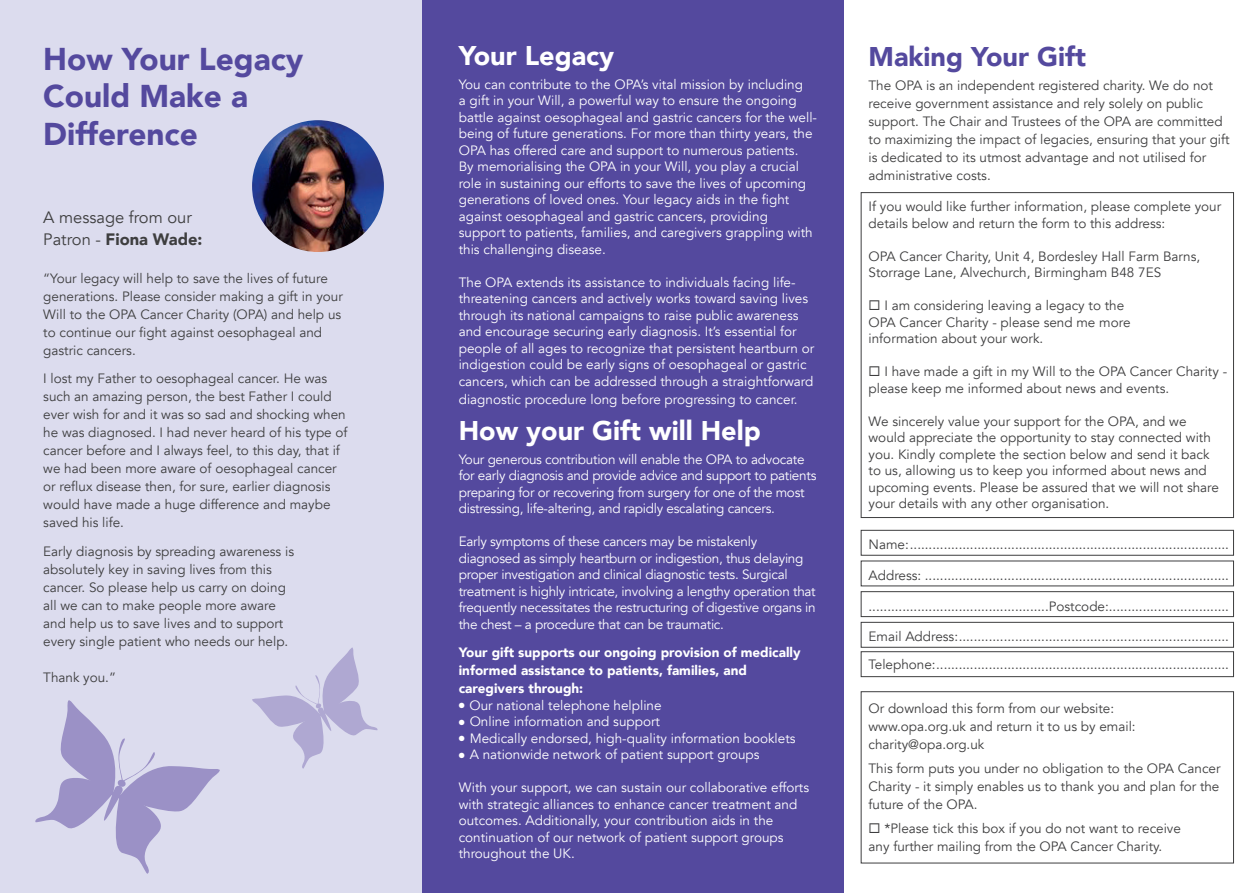
<style>
.page{position:relative;width:1255px;height:893px;background:#fff}
.page>*{position:absolute;margin:0;border:0;box-sizing:border-box;transform-origin:0 0}
.t1{font:900 31.5px/37.5px "Avenir";color:#54499e}
.t2{font:900 27px "Avenir";color:#fff}
.t3{font:900 27px "Avenir";color:#54499e}
.t4{font:16.5px/22.5px "Avenir";color:#3e3e3f}
.t5{font:13.5px/18px "Avenir";color:#3e3e3f}
.t6{font:13.5px/16.5px "Avenir";color:#fff}
.t7{font:13.5px/16.5px "Avenir";letter-spacing:-.02em;color:#fff}
.t8{font:900 13.5px/18px "Avenir";color:#fff}
.s1{font-weight:900}
</style>
<div class="page">
<div style="left:0;top:0;width:427px;height:893px;background:#dcdcee"></div>
<img style="left:252px;top:120px;width:132px;height:132px;border-radius:66px">
<div style="left:422px;top:0;width:421px;height:893px;background:#54499e"></div>
<div style="left:861px;top:192px;width:372px;height:326px;border:1px solid #3e3e3f"></div>
<div style="left:861px;top:530px;width:372px;height:25px;border:1px solid #3e3e3f"></div>
<div style="left:861px;top:591px;width:372px;height:26px;border:1px solid #3e3e3f"></div>
<div style="left:861px;top:622px;width:372px;height:25px;border:1px solid #3e3e3f"></div>
<div style="left:861px;top:651px;width:372px;height:26px;border:1px solid #3e3e3f"></div>
<div style="left:861px;top:691px;width:372px;height:172px;border:1px solid #3e3e3f"></div>
<svg style="left:252px;top:647px;width:126px;height:122px"></svg>
<svg style="left:35px;top:700px;width:185px;height:174px"></svg>
<h1 class="t1" style="left:43px;top:39px;width:262px">How Your Legacy<br>Could Make a<br>Difference</h1>
<p class="t4" style="left:43px;top:206px;width:161px">A message from our<br>Patron - <span class="s1">Fiona Wade:</span></p>
<p class="t5" style="left:43px;top:270px;width:301px">“Your legacy will help to save the lives of future generations. Please consider making a gift in your Will to the OPA Cancer Charity (OPA) and help us to continue our fight against oesophageal and gastric cancers.</p>
<p class="t5" style="left:43px;top:370px;width:306px">I lost my Father to oesophageal cancer. He was such an amazing person, the best Father I could ever wish for and it was so sad and shocking when he was diagnosed. I had never heard of his type of cancer before and I always feel, to this day, that if we had been more aware of oesophageal cancer or reflux disease then, for sure, earlier diagnosis would have made a huge difference and maybe saved his life.</p>
<p class="t5" style="left:43px;top:543px;width:252px">Early diagnosis by spreading awareness is absolutely key in saving lives from this cancer. So please help us carry on doing all we can to make people more aware and help us to save lives and to support every single patient who needs our help.</p>
<p class="t5" style="left:43px;top:668px;width:74px">Thank you.”</p>
<h2 class="t2" style="left:459px;top:32px;width:157px">Your Legacy</h2>
<p class="t6" style="left:459px;top:76px;width:360px">You can contribute to the OPA’s vital mission by including<br>a gift in your Will, a powerful way to ensure the ongoing battle against oesophageal and gastric cancers for the well&shy;being of future generations. For more than thirty years, the OPA has offered care and support to numerous patients.<br>By memorialising the OPA in your Will, you play a crucial role in sustaining our efforts to save the lives of upcoming generations of loved ones. Your legacy aids in the fight against oesophageal and gastric cancers, providing support to patients, families, and caregivers grappling with this challenging disease.</p>
<p class="t6" style="left:459px;top:274px;width:357px">The OPA extends its assistance to individuals facing life&shy;threatening cancers and actively works toward saving lives through its national campaigns to raise public awareness and encourage securing early diagnosis. It’s essential for people of all ages to recognize that persistent heartburn or indigestion could be early signs of oesophageal or gastric cancers, which can be addressed through a straightforward</p>
<p class="t6" style="left:459px;top:391px;width:340px">diagnostic procedure long before progressing to cancer.</p>
<h2 class="t2" style="left:459px;top:407px;width:303px">How your Gift will Help</h2>
<p class="t7" style="left:459px;top:451px;width:359px">Your generous contribution will enable the OPA to advocate for early diagnosis and provide advice and support to patients preparing for or recovering from surgery for one of the most distressing, life-altering, and rapidly escalating cancers.</p>
<p class="t7" style="left:459px;top:533px;width:358px">Early symptoms of these cancers may be mistakenly diagnosed as simply heartburn or indigestion, thus delaying proper investigation and clinical diagnostic tests. Surgical treatment is highly intricate, involving a lengthy operation that frequently necessitates the restructuring of digestive organs in the chest – a procedure that can be traumatic.</p>
<p class="t8" style="left:459px;top:643px;width:343px">Your gift supports our ongoing provision of medically informed assistance to patients, families, and caregivers through:</p>
<p class="t6" style="left:459px;top:697px;width:204px">● Our national telephone helpline</p>
<p class="t6" style="left:459px;top:713px;width:203px">● Online information and support</p>
<p class="t6" style="left:459px;top:730px;width:338px">● Medically endorsed, high-quality information booklets</p>
<p class="t6" style="left:459px;top:746px;width:302px">● A nationwide network of patient support groups</p>
<p class="t6" style="left:459px;top:779px;width:352px">With your support, we can sustain our collaborative efforts with strategic alliances to enhance cancer treatment and outcomes. Additionally, your contribution aids in the continuation of our network of patient support groups throughout the UK.</p>
<h2 class="t3" style="left:868px;top:34px;width:219px">Making Your Gift</h2>
<p class="t5" style="left:868px;top:77px;width:362px">The OPA is an independent registered charity. We do not receive government assistance and rely solely on public support. The Chair and Trustees of the OPA are committed to maximizing the impact of legacies, ensuring that your gift is dedicated to its utmost advantage and not utilised for administrative costs.</p>
<p class="t5" style="left:868px;top:199px;width:354px;line-height:16.5px">If you would like further information, please complete your details below and return the form to this address:</p>
<p class="t5" style="left:868px;top:248px;width:333px;line-height:16.5px">OPA Cancer Charity, Unit 4, Bordesley Hall Farm Barns,<br>Storrage Lane, Alvechurch, Birmingham B48 7ES</p>
<p class="t5" style="left:868px;top:298px;width:263px;line-height:16.5px">◻ I am considering leaving a legacy to the<br>OPA Cancer Charity - please send me more information about your work.</p>
<p class="t5" style="left:868px;top:364px;width:360px;line-height:16.5px">◻ I have made a gift in my Will to the OPA Cancer Charity - please keep me informed about news and events.</p>
<p class="t5" style="left:868px;top:413px;width:352px;line-height:16.5px">We sincerely value your support for the OPA, and we would appreciate the opportunity to stay connected with you. Kindly complete the section below and send it back to us, allowing us to keep you informed about news and upcoming events. Please be assured that we will not share your details with any other organisation.</p>
<p class="t5" style="left:868px;top:535px;width:362px">Name:.....................................................................................</p>
<p class="t5" style="left:868px;top:567px;width:362px">Address: .................................................................................</p>
<p class="t5" style="left:868px;top:592px;width:362px;line-height:29.5px">................................................Postcode:................................<br>Email Address:........................................................................</p>
<p class="t5" style="left:868px;top:656px;width:362px">Telephone:..............................................................................</p>
<p class="t5" style="left:868px;top:700px;width:268px">Or download this form from our website: www.opa.org.uk and return it to us by email: charity@opa.org.uk</p>
<p class="t5" style="left:868px;top:760px;width:353px;text-align:justify">This form puts you under no obligation to the OPA Cancer Charity - it simply enables us to thank you and plan for the future of the OPA.</p>
<p class="t5" style="left:868px;top:820px;width:314px">◻ *Please tick this box if you do not want to receive any further mailing from the OPA Cancer Charity.</p>
</div>
